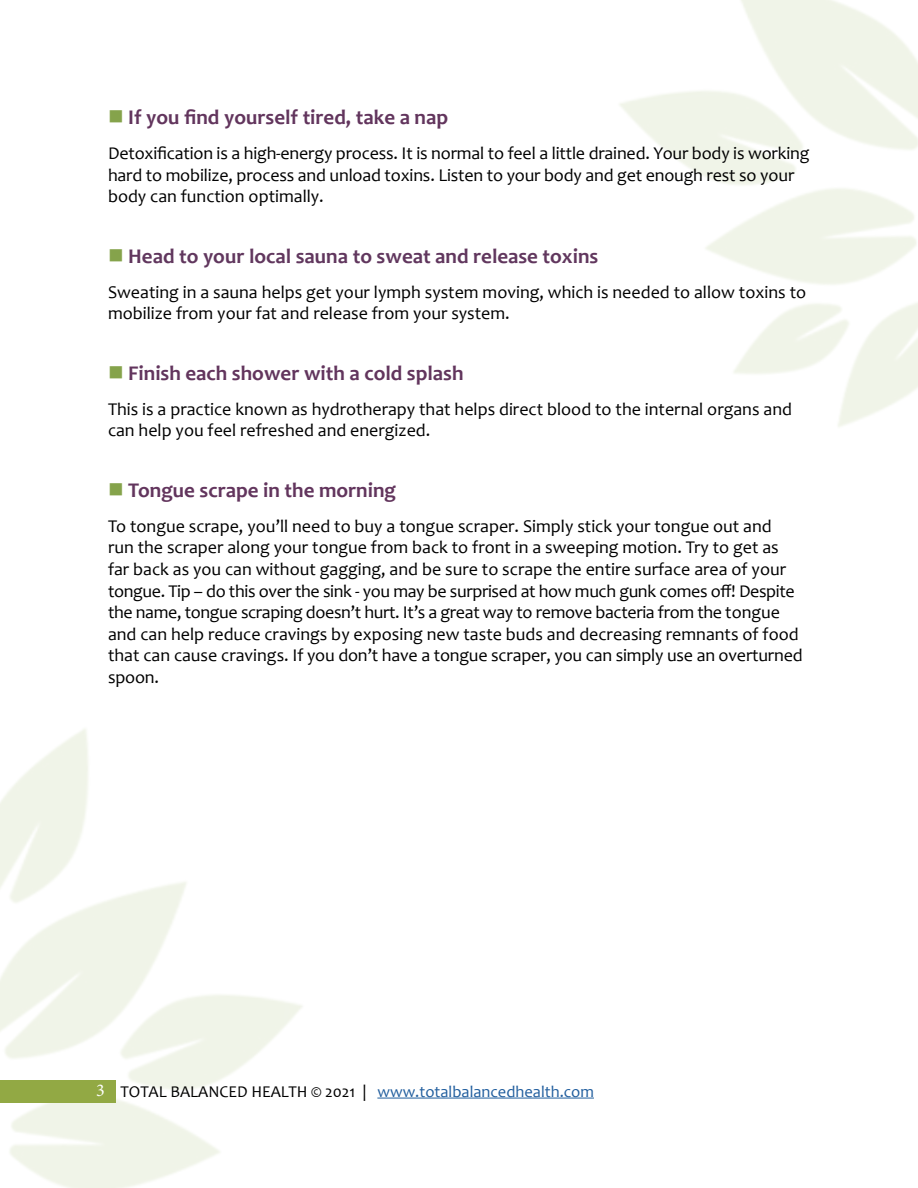
<style>
.page{position:relative;width:918px;height:1188px;background:#fff}
.page>*{position:absolute;margin:0;border:0;box-sizing:border-box;transform-origin:0 0}
.t1{font:700 21px "Candara";color:#62355d}
.t2{font:700 21px "Candara";color:#61375e}
.t3{font:18px/21.6px "Candara";color:#000}
.t4{font:16.5px "Candara";color:#215e9e}
.s1{color:#85a34b}
.s2{font-family:"Minion Pro";font-size:18px;color:#fff}
.s3{color:#000}
</style>
<div class="page">
<img style="left:0;top:729px;width:302px;height:459px">
<hr style="left:377px;top:1098px;width:217px;height:1px;background:#215e9e">
<div style="left:0;top:1080px;width:115px;height:22px;background:#92a944"></div>
<p class="t1" style="left:108px;top:104px;width:342px"><span class="s1">■</span> If you find yourself tired, take a nap</p>
<p class="t3" style="left:108px;top:142px;width:703px">Detoxification is a high-energy process. It is normal to feel a little drained. Your body is working hard to mobilize, process and unload toxins. Listen to your body and get enough rest so your body can function optimally.</p>
<p class="t2" style="left:108px;top:243px;width:492px"><span class="s1">■</span> Head to your local sauna to sweat and release toxins</p>
<p class="t3" style="left:108px;top:281px;width:700px">Sweating in a sauna helps get your lymph system moving, which is needed to allow toxins to mobilize from your fat and release from your system.</p>
<p class="t1" style="left:108px;top:360px;width:357px"><span class="s1">■</span> Finish each shower with a cold splash</p>
<p class="t3" style="left:108px;top:398px;width:685px">This is a practice known as hydrotherapy that helps direct blood to the internal organs and can help you feel refreshed and energized.</p>
<p class="t1" style="left:108px;top:477px;width:290px"><span class="s1">■</span> Tongue scrape in the morning</p>
<p class="t3" style="left:108px;top:515px;width:696px">To tongue scrape, you’ll need to buy a tongue scraper. Simply stick your tongue out and<br>run the scraper along your tongue from back to front in a sweeping motion. Try to get as far back as you can without gagging, and be sure to scrape the entire surface area of your tongue. Tip – do this over the sink - you may be surprised at how much gunk comes off! Despite the name, tongue scraping doesn’t hurt. It’s a great way to remove bacteria from the tongue and can help reduce cravings by exposing new taste buds and decreasing remnants of food that can cause cravings. If you don’t have a tongue scraper, you can simply use an overturned spoon.</p>
<p class="t4" style="left:96px;top:1081px;width:499px"><span class="s2">3</span> <span class="s3">TOTAL BALANCED HEALTH © 2021 |</span> www.totalbalancedhealth.com</p>
</div>
